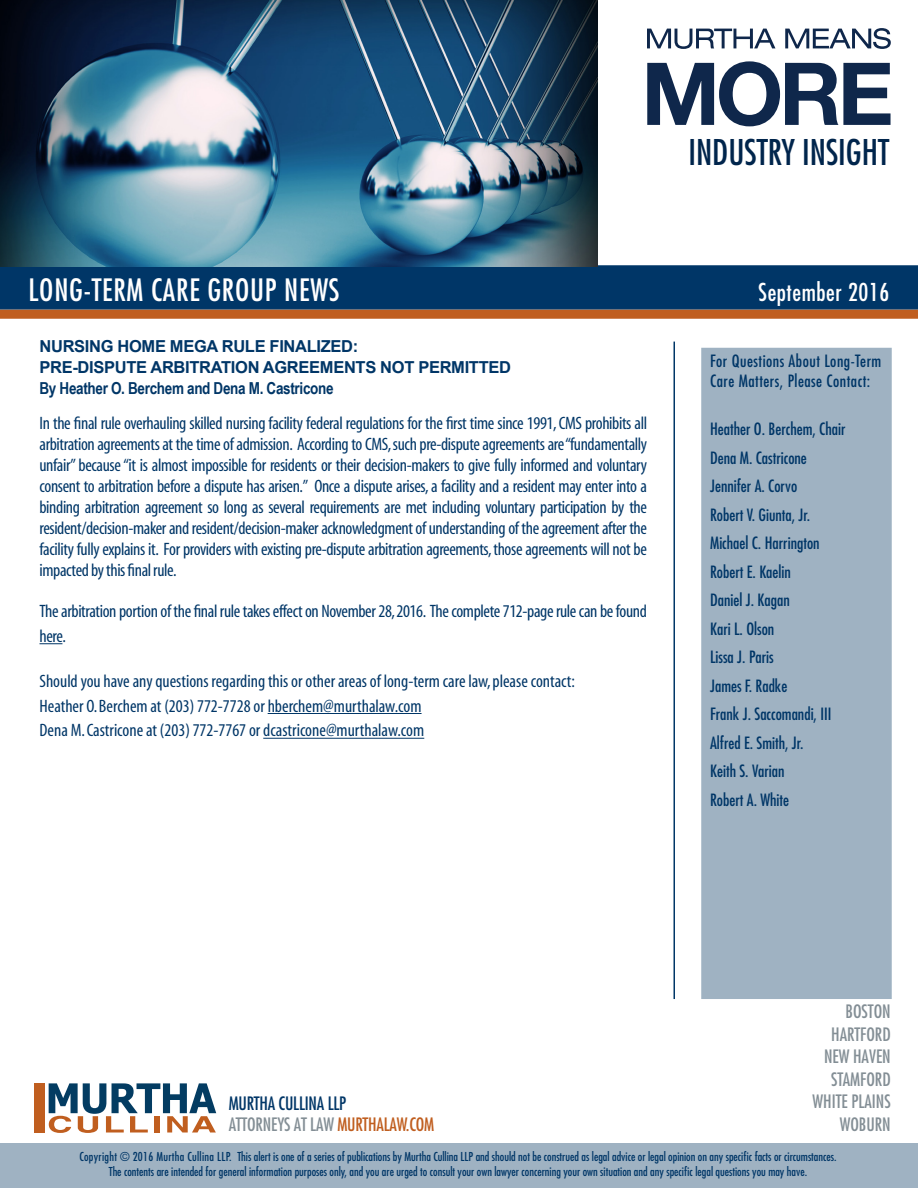
<style>
.page{position:relative;width:918px;height:1188px;background:#fff}
.page>*{position:absolute;margin:0;border:0;box-sizing:border-box;transform-origin:0 0}
.t1{font:500 condensed 34.5px "Futura LTCE";color:#00254c}
.t2{font:500 condensed 30px "Futura LTCE";letter-spacing:.025em;color:#fff}
.t3{font:500 condensed 24px "Futura LTCE";letter-spacing:.025em;color:#fff}
.Body_Copy{font:condensed 18px/21px "Myriad";letter-spacing:-.01em;color:#003667}
.t4{font:500 condensed 18px "Futura LTCE";color:#838e95}
.t5{font:500 condensed 18px "Futura LTCE";letter-spacing:-.01em;color:#003667}
.t6{font:500 condensed 16.5px/28.5px "Futura LTCE";color:#003667}
.Body_Copy-2{font:700 16.5px/21px "Arial";letter-spacing:-.02em;color:#003667}
.t7{font:500 condensed 16.5px/19.5px "Futura LTCE";letter-spacing:.03em;color:#003667}
.t8{font:500 condensed 12px/14.4px "Futura LTCE";color:#003667;text-align:center}
.s1{font-family:"Arial Narrow"}
.s2{color:#c05e1f}
</style>
<div class="page">
<div style="left:0;top:1143px;width:918px;height:45px;background:#9fb2c2"></div>
<div style="left:0;top:265px;width:918px;height:45px;background:#003667"></div>
<svg style="left:49px;top:1083px;width:167px;height:49px"></svg>
<div style="left:34px;top:1083px;width:11px;height:49px;background:#c05e1f"></div>
<div style="left:0;top:310px;width:918px;height:9px;background:#c05e1f"></div>
<svg style="left:647px;top:61px;width:244px;height:65px"></svg>
<svg style="left:647px;top:28px;width:244px;height:21px"></svg>
<img style="left:0;top:0;width:597px;height:267px">
<svg style="left:40px;top:643px;width:22px;height:1px"></svg>
<hr style="left:268px;top:713px;width:154px;height:1px;background:#003667">
<hr style="left:263px;top:738px;width:161px;height:1px;background:#003667">
<hr style="left:674px;top:342px;width:1px;height:657px;background:#003667">
<div style="left:701px;top:348px;width:191px;height:651px;background:#9fb2c2;border:2px solid #9fb2c2"></div>
<h1 class="t1" style="left:688px;top:132px;width:202px">INDUSTRY INSIGHT</h1>
<p class="t2" style="left:29px;top:272px;width:312px">LONG-TERM CARE GROUP NEWS</p>
<p class="Body_Copy-2" style="left:40px;top:337px;width:320px">NURSING HOME MEGA RULE FINALIZED:</p>
<p class="Body_Copy-2" style="left:40px;top:358px;width:473px">PRE-DISPUTE ARBITRATION AGREEMENTS NOT PERMITTED<br><span class="s1">By Heather O. Berchem and Dena M. Castricone</span></p>
<p class="Body_Copy" style="left:40px;top:413px;width:609px;text-align:justify">In the final rule overhauling skilled nursing facility federal regulations for the first time since 1991, CMS prohibits all arbitration agreements at the time of admission. According to CMS, such pre-dispute agreements are “fundamentally unfair” because “it is almost impossible for residents or their decision-makers to give fully informed and voluntary consent to arbitration before a dispute has arisen.” Once a dispute arises, a facility and a resident may enter into a binding arbitration agreement so long as several requirements are met including voluntary participation by the resident/decision-maker and resident/decision-maker acknowledgment of understanding of the agreement after the facility fully explains it. For providers with existing pre-dispute arbitration agreements, those agreements will not be impacted by this final rule.</p>
<p class="Body_Copy" style="left:40px;top:600px;width:609px;line-height:24.8px">The arbitration portion of the final rule takes effect on November 28, 2016. The complete 712-page rule can be found here.</p>
<p class="Body_Copy" style="left:40px;top:669px;width:537px;line-height:24.8px">Should you have any questions regarding this or other areas of long-term care law, please contact:<br>Heather O. Berchem at (203) 772-7728 or hberchem@murthalaw.com</p>
<p class="Body_Copy" style="left:40px;top:721px;width:386px">Dena M. Castricone at (203) 772-7767 or dcastricone@murthalaw.com</p>
<p class="t3" style="left:759px;top:277px;width:132px">September 2016</p>
<p class="t7" style="left:710px;top:351px;width:173px">For Questions About Long-Term<br>Care Matters, Please Contact:</p>
<p class="t6" style="left:710px;top:415px;width:137px">Heather O. Berchem, Chair<br>Dena M. Castricone</p>
<p class="t6" style="left:710px;top:472px;width:111px">Jennifer A. Corvo<br>Robert V. Giunta, Jr.<br>Michael C. Harrington<br>Robert E. Kaelin</p>
<p class="t6" style="left:710px;top:586px;width:81px">Daniel J. Kagan</p>
<p class="t6" style="left:710px;top:614px;width:66px">Kari L. Olson</p>
<p class="t6" style="left:710px;top:643px;width:65px">Lissa J. Paris</p>
<p class="t6" style="left:710px;top:671px;width:79px">James F. Radke</p>
<p class="t6" style="left:710px;top:700px;width:123px">Frank J. Saccomandi, III</p>
<p class="t6" style="left:710px;top:728px;width:95px">Alfred E. Smith, Jr.<br>Keith S. Varian</p>
<p class="t6" style="left:710px;top:785px;width:81px">Robert A. White</p>
<p class="t4" style="left:845px;top:1001px;width:47px">BOSTON</p>
<p class="t4" style="left:831px;top:1023px;width:61px">HARTFORD</p>
<p class="t4" style="left:824px;top:1046px;width:68px">NEW HAVEN</p>
<p class="t4" style="left:831px;top:1068px;width:61px">STAMFORD</p>
<p class="t4" style="left:813px;top:1091px;width:80px">WHITE PLAINS</p>
<p class="t4" style="left:840px;top:1113px;width:53px">WOBURN</p>
<p class="t8" style="left:79px;top:1150px;width:759px">Copyright © 2016 Murtha Cullina LLP. This alert is one of a series of publications by Murtha Cullina LLP and should not be construed as legal advice or legal opinion on any specific facts or circumstances.<br>The contents are intended for general information purposes only, and you are urged to consult your own lawyer concerning your own situation and any specific legal questions you may have.</p>
<p class="t5" style="left:229px;top:1092px;width:119px">MURTHA CULLINA LLP</p>
<p class="t4" style="left:229px;top:1113px;width:207px">ATTORNEYS AT LAW <span class="s2">MURTHALAW.COM</span></p>
</div>
